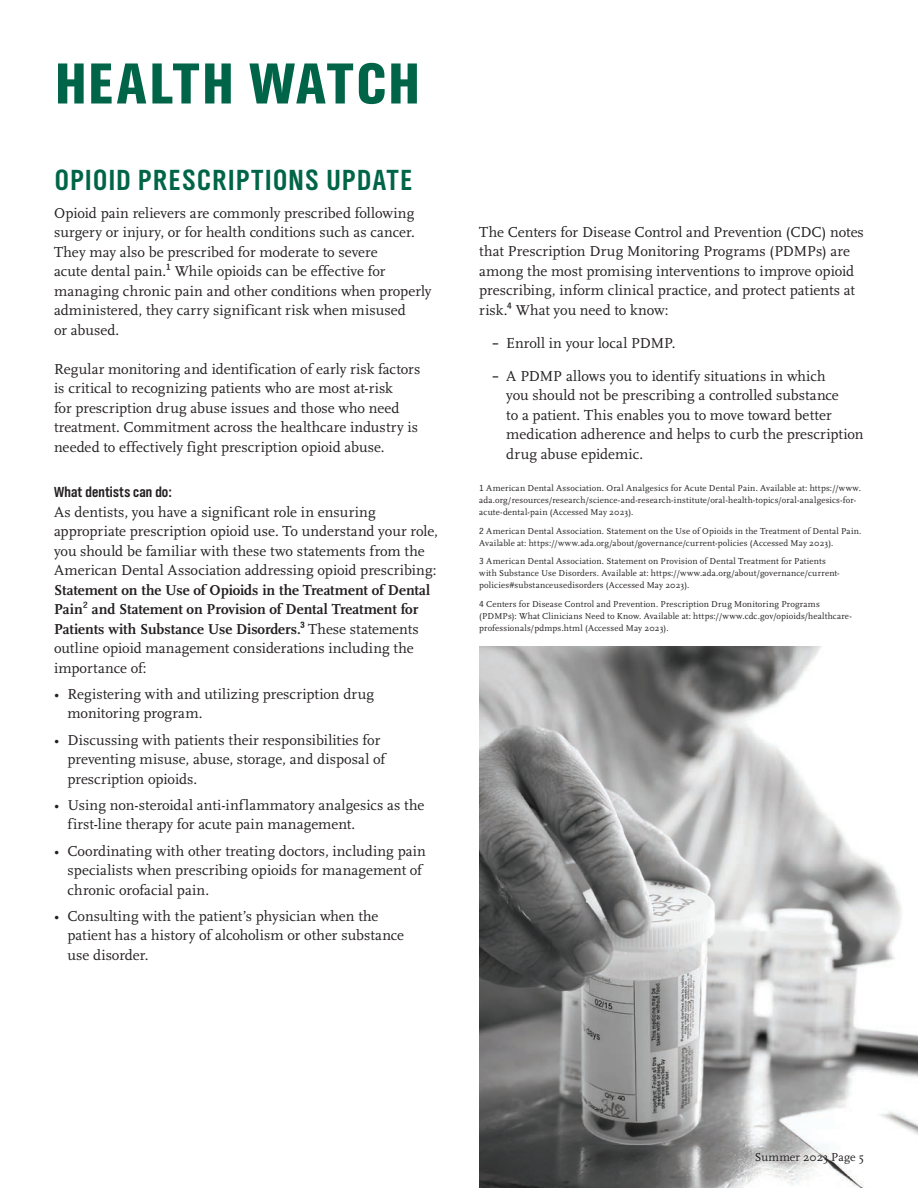
<style>
.page{position:relative;width:918px;height:1188px;background:#fff}
.page>*{position:absolute;margin:0;border:0;box-sizing:border-box;transform-origin:0 0}
.t1{font:60px "TV Nord EF Black Con";letter-spacing:.045em;color:#006548}
.t2{font:30px "TV Nord EF Bold Con";letter-spacing:.05em;color:#006548}
.t3{font:15px/19.5px "Scala";letter-spacing:.005em;color:#231f20}
.t4{font:15px "TV Nord EF Bold Con";letter-spacing:.015em;color:#231f20}
.t5{font:12px "Scala";color:#231f20}
.t6{font:9px/12px "Scala";letter-spacing:.015em;color:#231f20}
.s1{font-family:"TV Nord EF"}
.s2{font-weight:700}
.s3{font-family:"TV Nord EF Bold Con"}
</style>
<div class="page">
<img style="left:479px;top:647px;width:439px;height:541px">
<h2 class="t1" style="left:55px;top:49px;width:365px">HEALTH WATCH</h2>
<h3 class="t2" style="left:55px;top:162px;width:359px">OPIOID PRESCRIPTIONS UPDATE</h3>
<p class="t3" style="left:54px;top:203px;width:379px">Opioid pain relievers are commonly prescribed following surgery or injury, or for health conditions such as cancer.<br>They may also be prescribed for moderate to severe<br>acute dental pain.<span class="s1">1</span> While opioids can be effective for managing chronic pain and other conditions when properly administered, they carry significant risk when misused<br>or abused.</p>
<p class="t3" style="left:54px;top:359px;width:368px">Regular monitoring and identification of early risk factors is critical to recognizing patients who are most at-risk<br>for prescription drug abuse issues and those who need treatment. Commitment across the healthcare industry is needed to effectively fight prescription opioid abuse.</p>
<h4 class="t4" style="left:54px;top:483px;width:119px">What dentists can do:</h4>
<p class="t3" style="left:54px;top:502px;width:385px">As dentists, you have a significant role in ensuring appropriate prescription opioid use. To understand your role, you should be familiar with these two statements from the American Dental Association addressing opioid prescribing:<br><span class="s2">Statement on the Use of Opioids in the Treatment of Dental Pain</span><span class="s1">2</span> <span class="s2">and Statement on Provision of Dental Treatment for Patients with Substance Use Disorders.</span><span class="s3">3</span> These statements outline opioid management considerations including the importance of:</p>
<p class="t3" style="left:68px;top:685px;width:308px;text-indent:-14px">• Registering with and utilizing prescription drug monitoring program.</p>
<p class="t3" style="left:68px;top:730px;width:319px;text-indent:-14px">• Discussing with patients their responsibilities for preventing misuse, abuse, storage, and disposal of prescription opioids.</p>
<p class="t3" style="left:68px;top:796px;width:358px;text-indent:-14px">• Using non-steroidal anti-inflammatory analgesics as the first-line therapy for acute pain management.</p>
<p class="t3" style="left:68px;top:841px;width:360px;text-indent:-14px">• Coordinating with other treating doctors, including pain specialists when prescribing opioids for management of chronic orofacial pain.</p>
<p class="t3" style="left:68px;top:907px;width:338px;text-indent:-14px">• Consulting with the patient’s physician when the patient has a history of alcoholism or other substance use disorder.</p>
<p class="t3" style="left:479px;top:222px;width:386px">The Centers for Disease Control and Prevention (CDC) notes that Prescription Drug Monitoring Programs (PDMPs) are among the most promising interventions to improve opioid prescribing, inform clinical practice, and protect patients at risk.<span class="s1">4</span> What you need to know:</p>
<p class="t3" style="left:493px;top:333px;width:184px"><span class="s1">–</span> Enroll in your local PDMP.</p>
<p class="t3" style="left:506px;top:366px;width:359px;text-indent:-14px"><span class="s1">–</span> A PDMP allows you to identify situations in which<br>you should not be prescribing a controlled substance<br>to a patient. This enables you to move toward better medication adherence and helps to curb the prescription drug abuse epidemic.</p>
<p class="t6" style="left:479px;top:482px;width:383px"><span class="s1">1</span> American Dental Association. Oral Analgesics for Acute Dental Pain. Available at: https://www. ada.org/resources/research/science-and-research-institute/oral-health-topics/oral-analgesics-for&shy;acute-dental-pain (Accessed May 2023).</p>
<p class="t6" style="left:479px;top:525px;width:384px"><span class="s1">2</span> American Dental Association. Statement on the Use of Opioids in the Treatment of Dental Pain.<br>Available at: https://www.ada.org/about/governance/current-policies (Accessed May 2023).</p>
<p class="t6" style="left:479px;top:556px;width:362px"><span class="s1">3</span> American Dental Association. Statement on Provision of Dental Treatment for Patients with Substance Use Disorders. Available at: https://www.ada.org/about/governance/current&shy;policies#substanceusedisorders (Accessed May 2023).</p>
<p class="t6" style="left:479px;top:598px;width:374px"><span class="s1">4</span> Centers for Disease Control and Prevention. Prescription Drug Monitoring Programs (PDMPs): What Clinicians Need to Know. Available at: https://www.cdc.gov/opioids/healthcare&shy;professionals/pdmps.html (Accessed May 2023).</p>
<p class="t5" style="left:755px;top:1150px;width:111px">Summer 2023 Page 5</p>
</div>
